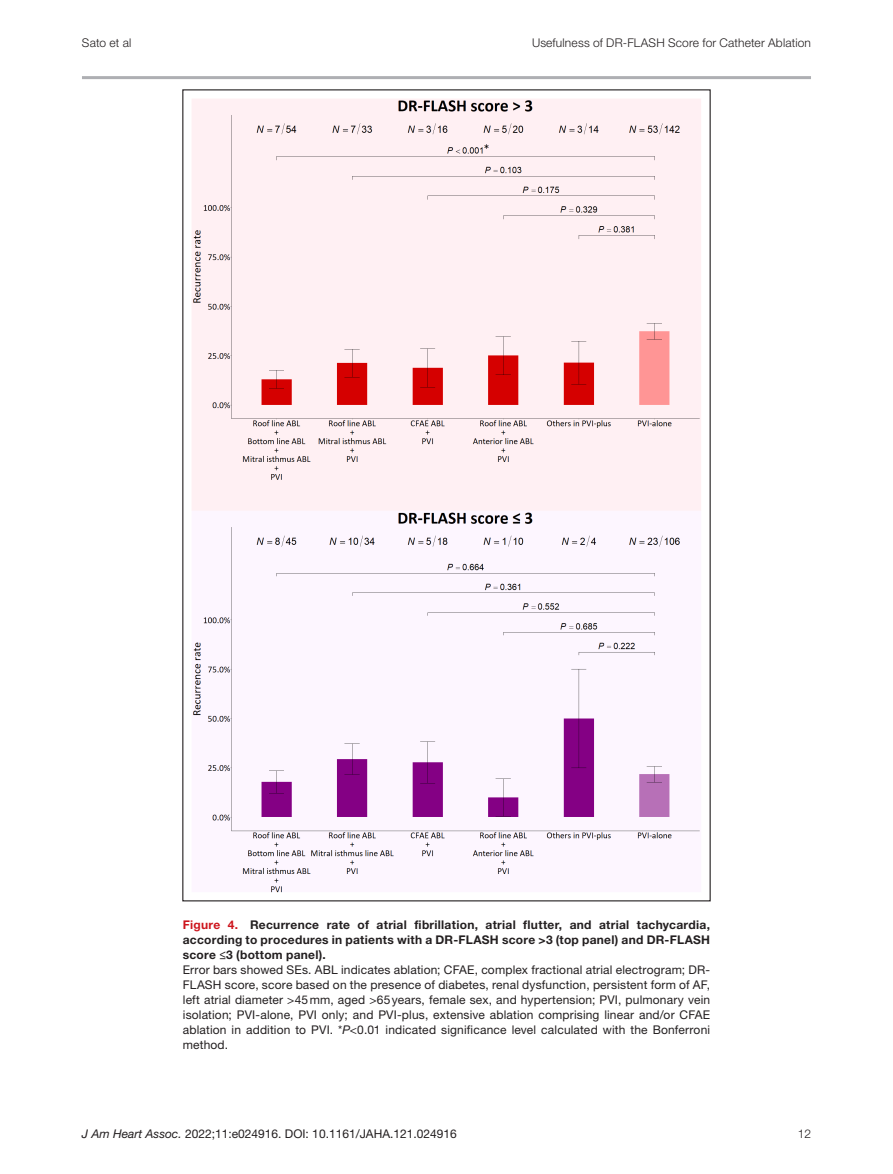
<style>
.page{position:relative;width:893px;height:1174px;background:#fff}
.page>*{position:absolute;margin:0;border:0;box-sizing:border-box;transform-origin:0 0}
.t1{font:12px/15px "Helvetica Neue LT Std";letter-spacing:.01em;color:#231f20;text-align:justify}
.t2{font:700 12px/15px "Helvetica Neue LT Std";letter-spacing:.02em;color:#231f20;text-align:justify}
.t3{font:300 12px "Helvetica Neue LT Std";letter-spacing:.015em;color:#231f20}
.s1{color:#cd151d}
.s2{font-style:italic}
</style>
<div class="page">
<img style="left:192px;top:99px;width:509px;height:793px">
<hr style="left:82px;top:76px;width:729px;height:3px;background:#aeafb3">
<p class="t3" style="left:82px;top:35px;width:51px">Sato et al</p>
<p class="t3" style="left:532px;top:35px;width:280px">Usefulness of DR-FLASH Score for Catheter Ablation</p>
<p class="t2" style="left:183px;top:917px;width:529px"><span class="s1">Figure 4.</span> Recurrence rate of atrial fibrillation, atrial flutter, and atrial tachycardia, according to procedures in patients with a DR-FLASH score &gt;3 (top panel) and DR-FLASH score ≤3 (bottom panel).</p>
<p class="t1" style="left:183px;top:962px;width:529px">Error bars showed SEs. ABL indicates ablation; CFAE, complex fractional atrial electrogram; DR-FLASH score, score based on the presence of diabetes, renal dysfunction, persistent form of AF, left atrial diameter &gt;45mm, aged &gt;65years, female sex, and hypertension; PVI, pulmonary vein isolation; PVI-alone, PVI only; and PVI-plus, extensive ablation comprising linear and/or CFAE ablation in addition to PVI. *<span class="s2">P</span>&lt;0.01 indicated significance level calculated with the Bonferroni method.</p>
<p class="t1" style="left:82px;top:1126px;width:376px"><span class="s2">J Am Heart Assoc.</span> 2022;11:e024916. DOI: 10.1161/JAHA.121.024916</p>
<p class="t3" style="left:798px;top:1126px;width:15px">12</p>
</div>
